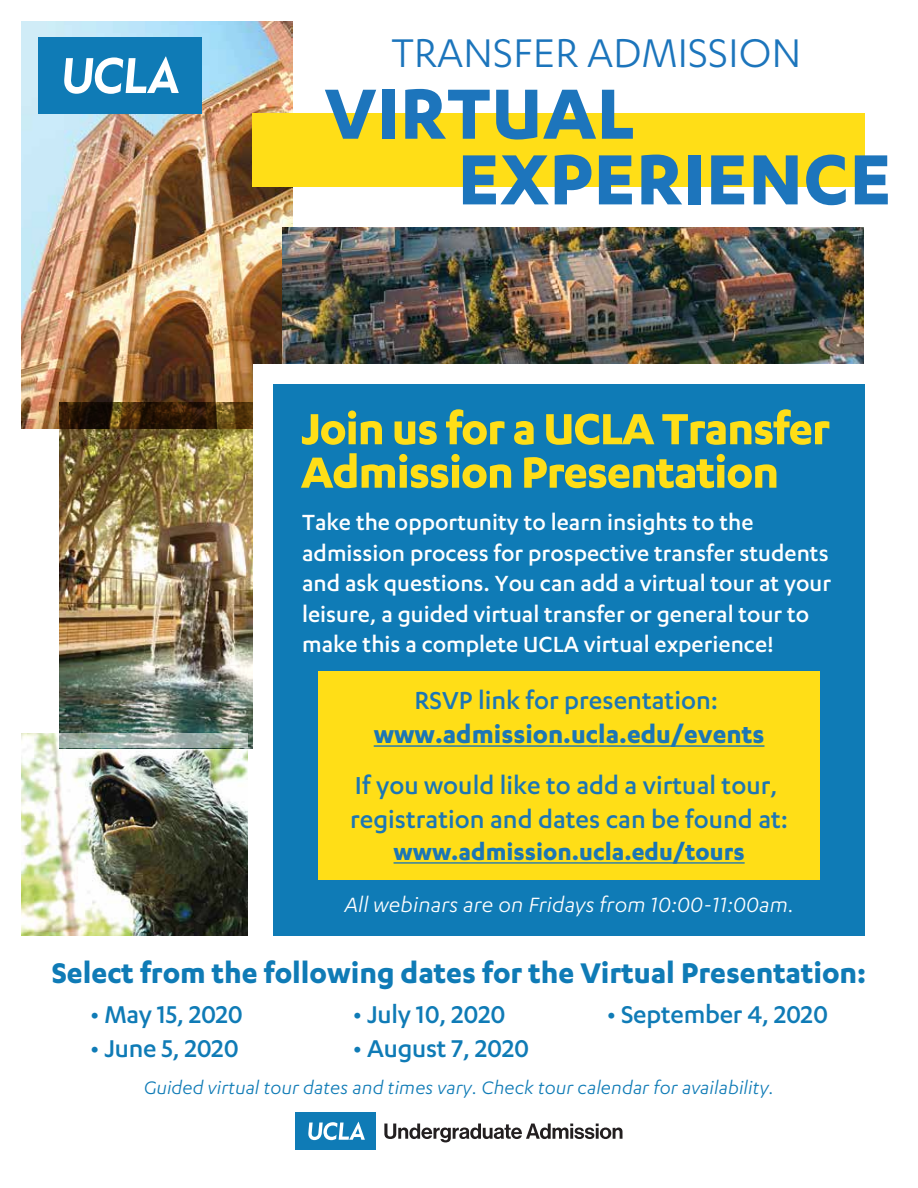
<style>
.page{position:relative;width:918px;height:1188px;background:#fff}
.page>*{position:absolute;margin:0;border:0;box-sizing:border-box;transform-origin:0 0}
.t1{font:700 82.5px/65.7px "Karbon";letter-spacing:.01em;color:#1d75bc}
.t2{font:700 50.7px/43.3px "Karbon";letter-spacing:-.025em;color:#ffde17}
.t3{font:46.5px "Karbon";color:#1c75bc}
.t4{font:700 33px "Karbon";color:#0f7bb6}
.t5{font:500 28.5px/34.2px "Karbon";color:#1c76b5}
.t6{font:700 28.5px "Karbon";color:#1c76b5}
.t7{font:500 28.2px "Karbon";letter-spacing:-.01em;color:#0f7bb6}
.t8{font:700 26.85px "Karbon";color:#1c76b5}
.t9{font:500 25.5px/30.6px "Karbon";color:#fff}
.t10{font:italic 24px "Karbon";letter-spacing:.01em;color:#fff}
.t11{font:italic 21px "Karbon";letter-spacing:.01em;color:#0f7bb6}
</style>
<div class="page">
<img style="left:22px;top:22px;width:271px;height:406px">
<img style="left:282px;top:227px;width:581px;height:137px">
<img style="left:59px;top:403px;width:195px;height:345px">
<img style="left:21px;top:733px;width:226px;height:203px">
<div style="left:254px;top:364px;width:644px;height:393px;background:#fff"></div>
<div style="left:273px;top:384px;width:592px;height:552px;background:#0f7bb6"></div>
<div style="left:253px;top:113px;width:612px;height:73px;background:#ffde17"></div>
<div style="left:318px;top:671px;width:502px;height:209px;background:#ffde17"></div>
<hr style="left:374px;top:745px;width:224px;height:2px;background:#1c76b5">
<hr style="left:598px;top:745px;width:166px;height:2px;background:#1c76b5">
<hr style="left:394px;top:862px;width:351px;height:2px;background:#1c76b5">
<svg style="left:384px;top:1124px;width:238px;height:18px"></svg>
<div style="left:296px;top:1112px;width:80px;height:38px;background:#0f7bb6"></div>
<svg style="left:308px;top:1122px;width:57px;height:18px"></svg>
<div style="left:38px;top:37px;width:164px;height:77px;background:#0f7bb6"></div>
<svg style="left:64px;top:57px;width:115px;height:37px"></svg>
<h3 class="t3" style="left:391px;top:28px;width:412px">TRANSFER ADMISSION</h3>
<h1 class="t1" style="left:458px;top:78px;width:435px;text-indent:-133px">VIRTUAL<br>EXPERIENCE</h1>
<h2 class="t2" style="left:301px;top:405px;width:531px">Join us for a UCLA Transfer<br>Admission Presentation</h2>
<p class="t9" style="left:302px;top:506px;width:531px">Take the opportunity to learn insights to the admission process for prospective transfer students and ask questions. You can add a virtual tour at your leisure, a guided virtual transfer or general tour to make this a complete UCLA virtual experience!</p>
<p class="t5" style="left:415px;top:682px;width:305px">RSVP link for presentation:</p>
<p class="t6" style="left:374px;top:718px;width:392px">www.admission.ucla.edu/events</p>
<p class="t5" style="left:350px;top:767px;width:440px">If you would like to add a virtual tour, registration and dates can be found at:</p>
<p class="t8" style="left:394px;top:837px;width:353px">www.admission.ucla.edu/tours</p>
<p class="t10" style="left:345px;top:891px;width:451px">All webinars are on Fridays from 10:00-11:00am.</p>
<p class="t4" style="left:52px;top:954px;width:816px">Select from the following dates for the Virtual Presentation:</p>
<p class="t7" style="left:90px;top:999px;width:154px">• May 15, 2020</p>
<p class="t7" style="left:90px;top:1033px;width:150px">• June 5, 2020</p>
<p class="t7" style="left:353px;top:999px;width:154px">• July 10, 2020</p>
<p class="t7" style="left:353px;top:1033px;width:178px">• August 7, 2020</p>
<p class="t7" style="left:607px;top:999px;width:223px">• September 4, 2020</p>
<p class="t11" style="left:144px;top:1076px;width:632px">Guided virtual tour dates and times vary. Check tour calendar for availability.</p>
</div>
